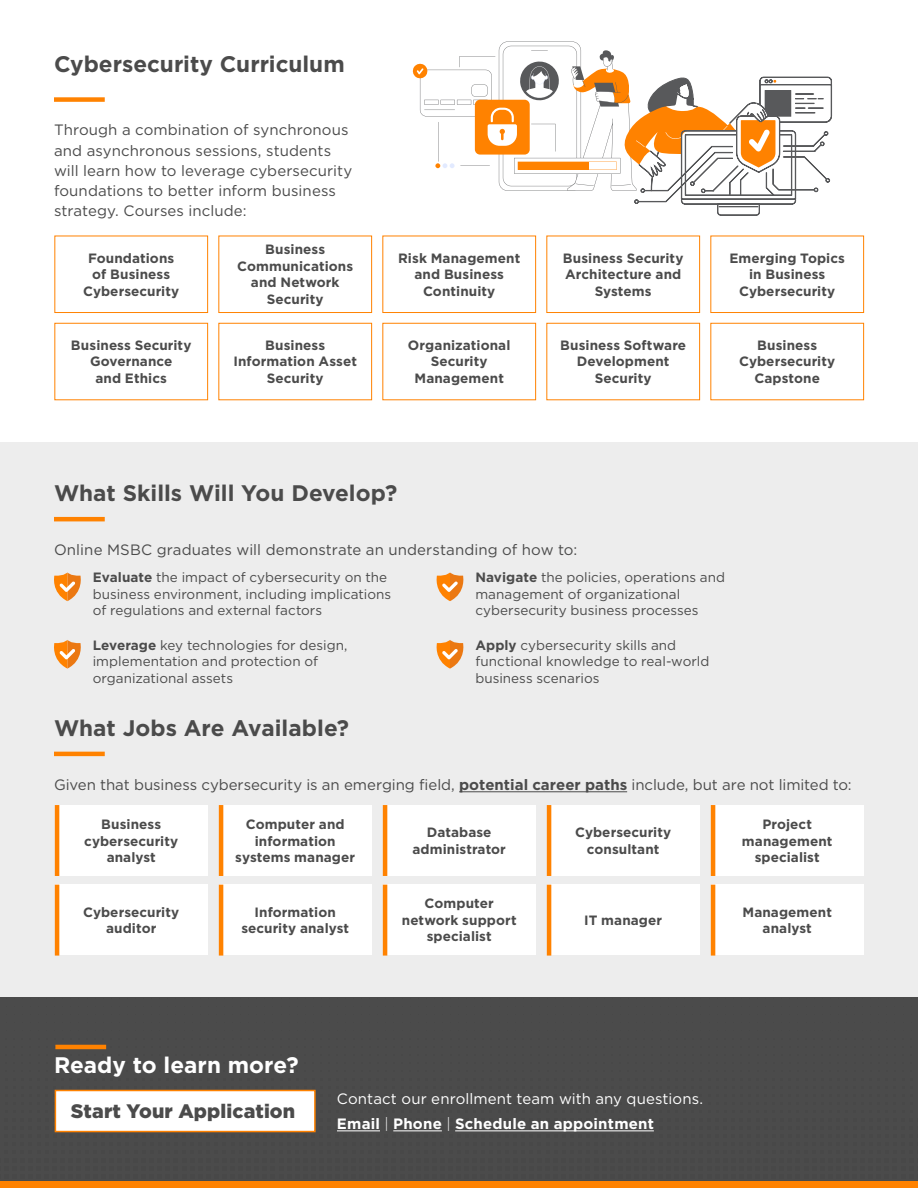
<style>
.page{position:relative;width:918px;height:1188px;background:#fff}
.page>*{position:absolute;margin:0;border:0;box-sizing:border-box;transform-origin:0 0}
.H2_-_Main_Headings{font:700 22.5px "Gotham";color:#4b4b4b}
.H2_-_Main_Headings-2{font:700 22.5px "Gotham";color:#fff}
.P_-_Button{font:900 19.5px "Gotham";letter-spacing:.005em;color:#4b4b4b}
.H2_-_Main_Headings-3{font:15px/20.1px "Gotham";letter-spacing:.005em;color:#4b4b4b}
.P_-_Body_Text{font:15px "Gotham";color:#4b4b4b}
.P_-_Body_Text-2{font:15px "Gotham";letter-spacing:.005em;color:#fff}
.P_-_Body_Text-3{font:700 15px "Gotham";letter-spacing:.01em;color:#fff}
.P_-_Courses{font:700 13.5px/16.5px "Gotham";letter-spacing:.005em;color:#4b4b4b;text-align:center}
.P_-_Courses-2{font:13.5px/16.5px "Gotham";color:#4b4b4b}
.s1{font-weight:700}
.s2{font-weight:300}
</style>
<div class="page">
<div style="left:54px;top:97px;width:51px;height:5px;background:#ff8200"></div>
<svg style="left:412px;top:41px;width:202px;height:150px"></svg>
<svg style="left:717px;top:204px;width:43px;height:11px"></svg>
<svg style="left:760px;top:77px;width:72px;height:45px"></svg>
<svg style="left:796px;top:133px;width:32px;height:63px"></svg>
<svg style="left:826px;top:178px;width:4px;height:4px"></svg>
<svg style="left:814px;top:188px;width:4px;height:4px"></svg>
<svg style="left:742px;top:102px;width:38px;height:29px"></svg>
<svg style="left:742px;top:131px;width:54px;height:73px"></svg>
<svg style="left:605px;top:61px;width:137px;height:143px"></svg>
<div style="left:54px;top:236px;width:154px;height:77px;border:1px solid #ff8200"></div>
<div style="left:218px;top:236px;width:154px;height:77px;border:1px solid #ff8200"></div>
<div style="left:382px;top:236px;width:154px;height:77px;border:1px solid #ff8200"></div>
<div style="left:546px;top:236px;width:154px;height:77px;border:1px solid #ff8200"></div>
<div style="left:710px;top:236px;width:154px;height:77px;border:1px solid #ff8200"></div>
<div style="left:0;top:443px;width:918px;height:555px;background:#ededed"></div>
<hr style="left:54px;top:517px;width:51px;height:4px;background:#ff8200">
<svg style="left:54px;top:572px;width:27px;height:29px"></svg>
<svg style="left:54px;top:640px;width:27px;height:29px"></svg>
<svg style="left:436px;top:572px;width:28px;height:29px"></svg>
<svg style="left:436px;top:640px;width:28px;height:29px"></svg>
<hr style="left:459px;top:792px;width:168px;height:1px;background:#4b4b4b">
<hr style="left:54px;top:752px;width:51px;height:4px;background:#ff8200">
<div style="left:55px;top:805px;width:153px;height:71px;background:#fff"></div>
<div style="left:219px;top:805px;width:153px;height:71px;background:#fff"></div>
<div style="left:383px;top:805px;width:153px;height:71px;background:#fff"></div>
<div style="left:547px;top:805px;width:153px;height:71px;background:#fff"></div>
<div style="left:711px;top:805px;width:153px;height:71px;background:#fff"></div>
<div style="left:55px;top:885px;width:153px;height:70px;background:#fff"></div>
<div style="left:219px;top:885px;width:153px;height:70px;background:#fff"></div>
<div style="left:383px;top:885px;width:153px;height:70px;background:#fff"></div>
<div style="left:547px;top:885px;width:153px;height:70px;background:#fff"></div>
<div style="left:711px;top:885px;width:153px;height:70px;background:#fff"></div>
<div style="left:0;top:998px;width:918px;height:190px;background:#4b4b4b"></div>
<svg style="left:337px;top:1130px;width:27px;height:1px"></svg>
<svg style="left:367px;top:1130px;width:37px;height:1px"></svg>
<svg style="left:408px;top:1130px;width:34px;height:1px"></svg>
<svg style="left:455px;top:1130px;width:38px;height:1px"></svg>
<svg style="left:497px;top:1130px;width:40px;height:1px"></svg>
<svg style="left:537px;top:1130px;width:53px;height:1px"></svg>
<svg style="left:594px;top:1130px;width:53px;height:1px"></svg>
<svg style="left:54px;top:1094px;width:35px;height:39px"></svg>
<svg style="left:93px;top:1132px;width:45px;height:1px"></svg>
<svg style="left:141px;top:1132px;width:42px;height:1px"></svg>
<svg style="left:183px;top:1132px;width:44px;height:1px"></svg>
<svg style="left:230px;top:1132px;width:42px;height:1px"></svg>
<svg style="left:272px;top:1132px;width:43px;height:1px"></svg>
<div style="left:0;top:1181px;width:918px;height:7px;background:#ff8200"></div>
<hr style="left:55px;top:1045px;width:51px;height:4px;background:#ff8200">
<div style="left:55px;top:1090px;width:261px;height:42px;background:#fff;border:2px solid #ff8200"></div>
<hr style="left:337px;top:1131px;width:43px;height:1px;background:#fff">
<hr style="left:393px;top:1131px;width:49px;height:1px;background:#fff">
<hr style="left:455px;top:1131px;width:199px;height:1px;background:#fff">
<hr style="left:55px;top:805px;width:4px;height:71px;background:#ff8200">
<hr style="left:219px;top:805px;width:4px;height:71px;background:#ff8200">
<hr style="left:383px;top:805px;width:4px;height:71px;background:#ff8200">
<hr style="left:547px;top:805px;width:4px;height:71px;background:#ff8200">
<hr style="left:711px;top:805px;width:4px;height:71px;background:#ff8200">
<hr style="left:55px;top:885px;width:4px;height:71px;background:#ff8200">
<hr style="left:219px;top:885px;width:4px;height:71px;background:#ff8200">
<hr style="left:383px;top:885px;width:4px;height:71px;background:#ff8200">
<hr style="left:547px;top:885px;width:4px;height:71px;background:#ff8200">
<hr style="left:711px;top:885px;width:4px;height:71px;background:#ff8200">
<h2 class="H2_-_Main_Headings" style="left:54px;top:51px;width:292px">Cybersecurity Curriculum</h2>
<h2 class="H2_-_Main_Headings-3" style="left:54px;top:120px;width:300px">Through a combination of synchronous and asynchronous sessions, students will learn how to leverage cybersecurity foundations to better inform business strategy. Courses include:</h2>
<p class="P_-_Courses" style="left:83px;top:249px;width:98px">Foundations of Business<br>Cybersecurity</p>
<p class="P_-_Courses" style="left:237px;top:241px;width:117px">Business<br>Communications and Network<br>Security</p>
<p class="P_-_Courses" style="left:398px;top:249px;width:124px">Risk Management and Business<br>Continuity</p>
<p class="P_-_Courses" style="left:563px;top:249px;width:122px">Business Security<br>Architecture and<br>Systems</p>
<p class="P_-_Courses" style="left:729px;top:249px;width:117px">Emerging Topics in Business<br>Cybersecurity</p>
<p class="P_-_Courses" style="left:71px;top:337px;width:122px">Business Security<br>Governance<br>and Ethics</p>
<p class="P_-_Courses" style="left:234px;top:337px;width:125px">Business<br>Information Asset<br>Security</p>
<p class="P_-_Courses" style="left:408px;top:337px;width:104px">Organizational<br>Security<br>Management</p>
<p class="P_-_Courses" style="left:560px;top:337px;width:128px">Business Software<br>Development<br>Security</p>
<p class="P_-_Courses" style="left:739px;top:337px;width:98px">Business<br>Cybersecurity<br>Capstone</p>
<h2 class="H2_-_Main_Headings" style="left:54px;top:480px;width:345px">What Skills Will You Develop?</h2>
<p class="P_-_Body_Text" style="left:54px;top:541px;width:525px">Online MSBC graduates will demonstrate an understanding of how to:</p>
<p class="P_-_Courses-2" style="left:93px;top:569px;width:300px"><span class="s1">Evaluate</span> the impact of cybersecurity on the business environment, including implications of regulations and external factors</p>
<p class="P_-_Courses-2" style="left:93px;top:636px;width:256px"><span class="s1">Leverage</span> key technologies for design, implementation and protection of organizational assets</p>
<p class="P_-_Courses-2" style="left:475px;top:569px;width:251px"><span class="s1">Navigate</span> the policies, operations and management of organizational cybersecurity business processes</p>
<p class="P_-_Courses-2" style="left:475px;top:636px;width:235px"><span class="s1">Apply</span> cybersecurity skills and functional knowledge to real-world business scenarios</p>
<h2 class="H2_-_Main_Headings" style="left:54px;top:715px;width:297px">What Jobs Are Available?</h2>
<p class="P_-_Body_Text" style="left:54px;top:776px;width:799px">Given that business cybersecurity is an emerging field, <span class="s1">potential career paths</span> include, but are not limited to:</p>
<p class="P_-_Courses" style="left:84px;top:816px;width:95px">Business cybersecurity analyst</p>
<p class="P_-_Courses" style="left:235px;top:816px;width:121px">Computer and information systems manager</p>
<p class="P_-_Courses" style="left:412px;top:824px;width:95px">Database administrator</p>
<p class="P_-_Courses" style="left:575px;top:824px;width:98px">Cybersecurity consultant</p>
<p class="P_-_Courses" style="left:742px;top:816px;width:92px">Project management specialist</p>
<p class="P_-_Courses" style="left:83px;top:903px;width:98px">Cybersecurity auditor</p>
<p class="P_-_Courses" style="left:241px;top:903px;width:109px">Information security analyst</p>
<p class="P_-_Courses" style="left:402px;top:895px;width:116px">Computer network support specialist</p>
<p class="P_-_Courses" style="left:584px;top:911px;width:79px">IT manager</p>
<p class="P_-_Courses" style="left:742px;top:903px;width:91px">Management analyst</p>
<h2 class="H2_-_Main_Headings-2" style="left:54px;top:1052px;width:246px">Ready to learn more?</h2>
<p class="P_-_Button" style="left:71px;top:1100px;width:226px">Start Your Application</p>
<p class="P_-_Body_Text-2" style="left:337px;top:1091px;width:368px">Contact our enrollment team with any questions.</p>
<p class="P_-_Body_Text-3" style="left:337px;top:1115px;width:318px">Email <span class="s2">|</span> Phone <span class="s2">|</span> Schedule an appointment</p>
</div>
